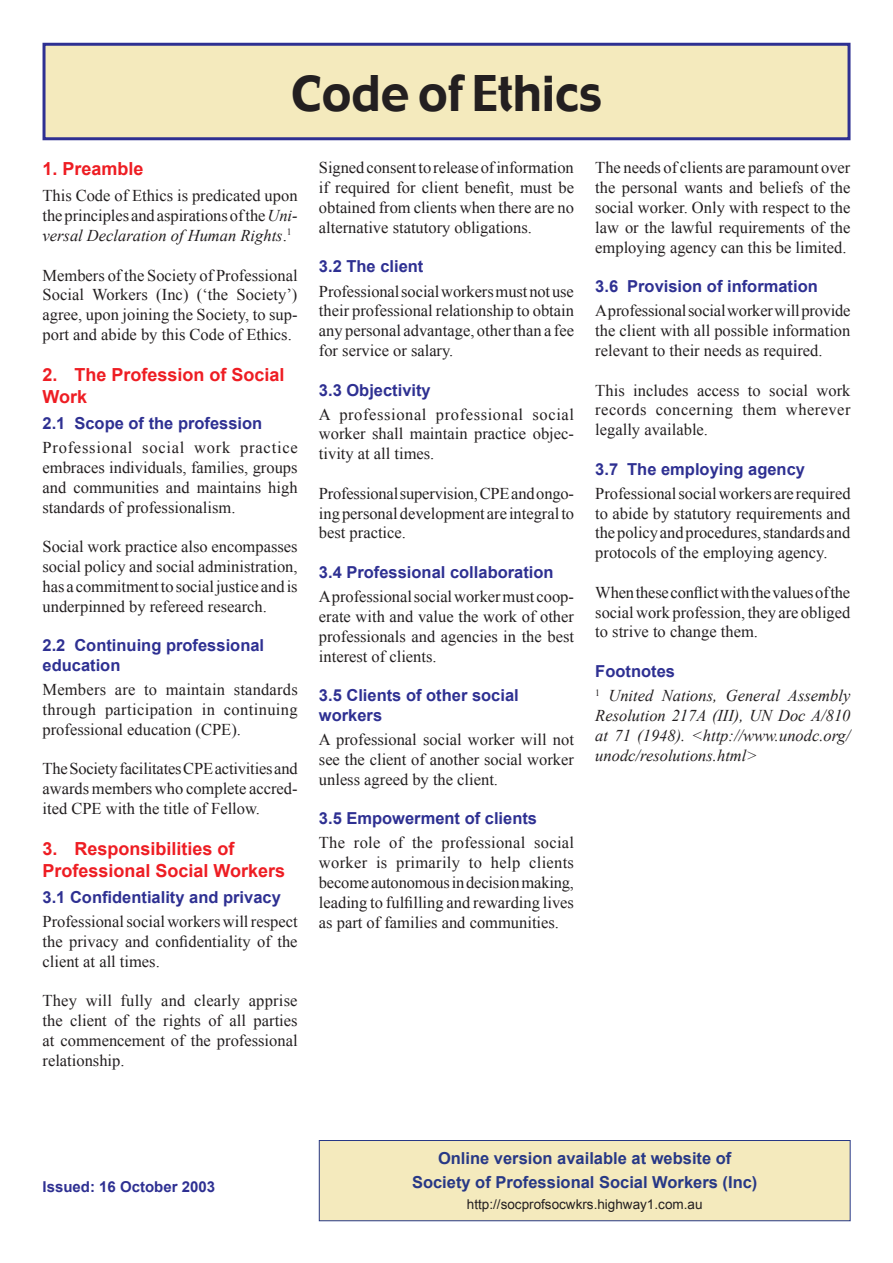
<style>
.page{position:relative;width:893px;height:1263px;background:#fff}
.page>*{position:absolute;margin:0;border:0;box-sizing:border-box;transform-origin:0 0}
.t1{font:48px "Gadget";color:#231f20}
.t2{font:700 18px/21.6px "Arial";color:#ee1d23}
.t3{font:16.5px/19.8px "Times New Roman";color:#231f20;text-align:justify}
.t4{font:700 16.5px/19.8px "Arial";color:#2e3092}
.t5{font:italic 16.5px/19.8px "Times New Roman";color:#231f20;text-align:justify}
.t6{font:700 16.5px/24px "Arial";color:#273886;text-align:center}
.t7{font:700 15px "Arial";color:#2e3092}
.t8{font:13.5px "Arial";color:#231f20}
.s1{font-style:italic}
</style>
<div class="page">
<div style="left:44px;top:44px;width:805px;height:95px;background:#f4eabd"></div>
<div style="left:43px;top:43px;width:807px;height:97px;border:3px solid #2e3092"></div>
<div style="left:319px;top:1140px;width:531px;height:81px;background:#f4eabd"></div>
<div style="left:319px;top:1140px;width:532px;height:81px;border:1px solid #273886"></div>
<h1 class="t1" style="left:291px;top:62px;width:312px">Code of Ethics</h1>
<p class="t2" style="left:43px;top:158px;width:103px">1. Preamble</p>
<p class="t3" style="left:43px;top:186px;width:257px">This Code of Ethics is predicated upon the principles and aspirations of the <span class="s1">Uni&shy;versal Declaration of Human Rights</span>.<sup>1</sup></p>
<p class="t3" style="left:43px;top:265px;width:257px">Members of the Society of Professional Social Workers (Inc) (‘the Society’) agree, upon joining the Society, to sup&shy;port and abide by this Code of Ethics.</p>
<p class="t2" style="left:43px;top:364px;width:243px">2. The Profession of Social<br>Work</p>
<p class="t4" style="left:43px;top:413px;width:221px">2.1 Scope of the profession</p>
<p class="t3" style="left:43px;top:437px;width:257px">Professional social work practice embraces individuals, families, groups and communities and maintains high standards of professionalism.</p>
<p class="t3" style="left:43px;top:536px;width:257px">Social work practice also encompasses social policy and social administration, has a commitment to social justice and is underpinned by refereed research.</p>
<p class="t4" style="left:43px;top:635px;width:223px">2.2 Continuing professional education</p>
<p class="t3" style="left:43px;top:679px;width:257px">Members are to maintain standards through participation in continuing professional education (CPE).</p>
<p class="t3" style="left:43px;top:759px;width:257px">The Society facilitates CPE activities and awards members who complete accred&shy;ited CPE with the title of Fellow.</p>
<p class="t2" style="left:43px;top:838px;width:244px">3. Responsibilities of<br>Professional Social Workers</p>
<p class="t4" style="left:43px;top:887px;width:240px">3.1 Confidentiality and privacy</p>
<p class="t3" style="left:43px;top:911px;width:257px">Professional social workers will respect the privacy and confidentiality of the client at all times.</p>
<p class="t3" style="left:43px;top:991px;width:257px">They will fully and clearly apprise the client of the rights of all parties at commencement of the professional relationship.</p>
<p class="t3" style="left:319px;top:158px;width:257px">Signed consent to release of information if required for client benefit, must be obtained from clients when there are no alternative statutory obligations.</p>
<p class="t4" style="left:319px;top:257px;width:106px">3.2 The client</p>
<p class="t3" style="left:319px;top:281px;width:257px">Professional social workers must not use their professional relationship to obtain any personal advantage, other than a fee for service or salary.</p>
<p class="t4" style="left:319px;top:380px;width:113px">3.3 Objectivity</p>
<p class="t3" style="left:319px;top:404px;width:257px">A professional professional social worker shall maintain practice objec&shy;tivity at all times.</p>
<p class="t3" style="left:319px;top:483px;width:257px">Professional supervision, CPE and ongo&shy;ing personal development are integral to best practice.</p>
<p class="t4" style="left:319px;top:562px;width:236px">3.4 Professional collaboration</p>
<p class="t3" style="left:319px;top:586px;width:257px">A professional social worker must coop&shy;erate with and value the work of other professionals and agencies in the best interest of clients.</p>
<p class="t4" style="left:319px;top:685px;width:201px">3.5 Clients of other social workers</p>
<p class="t3" style="left:319px;top:729px;width:257px">A professional social worker will not see the client of another social worker unless agreed by the client.</p>
<p class="t4" style="left:319px;top:808px;width:220px">3.5 Empowerment of clients</p>
<p class="t3" style="left:319px;top:833px;width:257px">The role of the professional social worker is primarily to help clients become autonomous in decision making, leading to fulfilling and rewarding lives as part of families and communities.</p>
<p class="t3" style="left:595px;top:158px;width:257px">The needs of clients are paramount over the personal wants and beliefs of the social worker. Only with respect to the law or the lawful requirements of the employing agency can this be limited.</p>
<p class="t4" style="left:595px;top:277px;width:224px">3.6 Provision of information</p>
<p class="t3" style="left:595px;top:301px;width:257px">A professional social worker will provide the client with all possible information relevant to their needs as required.</p>
<p class="t3" style="left:595px;top:380px;width:257px">This includes access to social work records concerning them wherever legally available.</p>
<p class="t4" style="left:595px;top:459px;width:211px">3.7 The employing agency</p>
<p class="t3" style="left:595px;top:483px;width:257px">Professional social workers are required to abide by statutory requirements and the policy and procedures, standards and protocols of the employing agency.</p>
<p class="t3" style="left:595px;top:582px;width:257px">When these conflict with the values of the social work profession, they are obliged to strive to change them.</p>
<p class="t4" style="left:595px;top:661px;width:81px">Footnotes</p>
<p class="t5" style="left:595px;top:685px;width:257px"><sup>1</sup> United Nations, General Assembly Resolution 217A (III), UN Doc A/810 at 71 (1948). &lt;http://www.unodc.org/ unodc/resolutions.html&gt;</p>
<p class="t7" style="left:43px;top:1178px;width:174px">Issued: 16 October 2003</p>
<p class="t6" style="left:412px;top:1146px;width:347px">Online version available at website of<br>Society of Professional Social Workers (Inc)</p>
<p class="t8" style="left:467px;top:1196px;width:237px">http://socprofsocwkrs.highway1.com.au</p>
</div>
